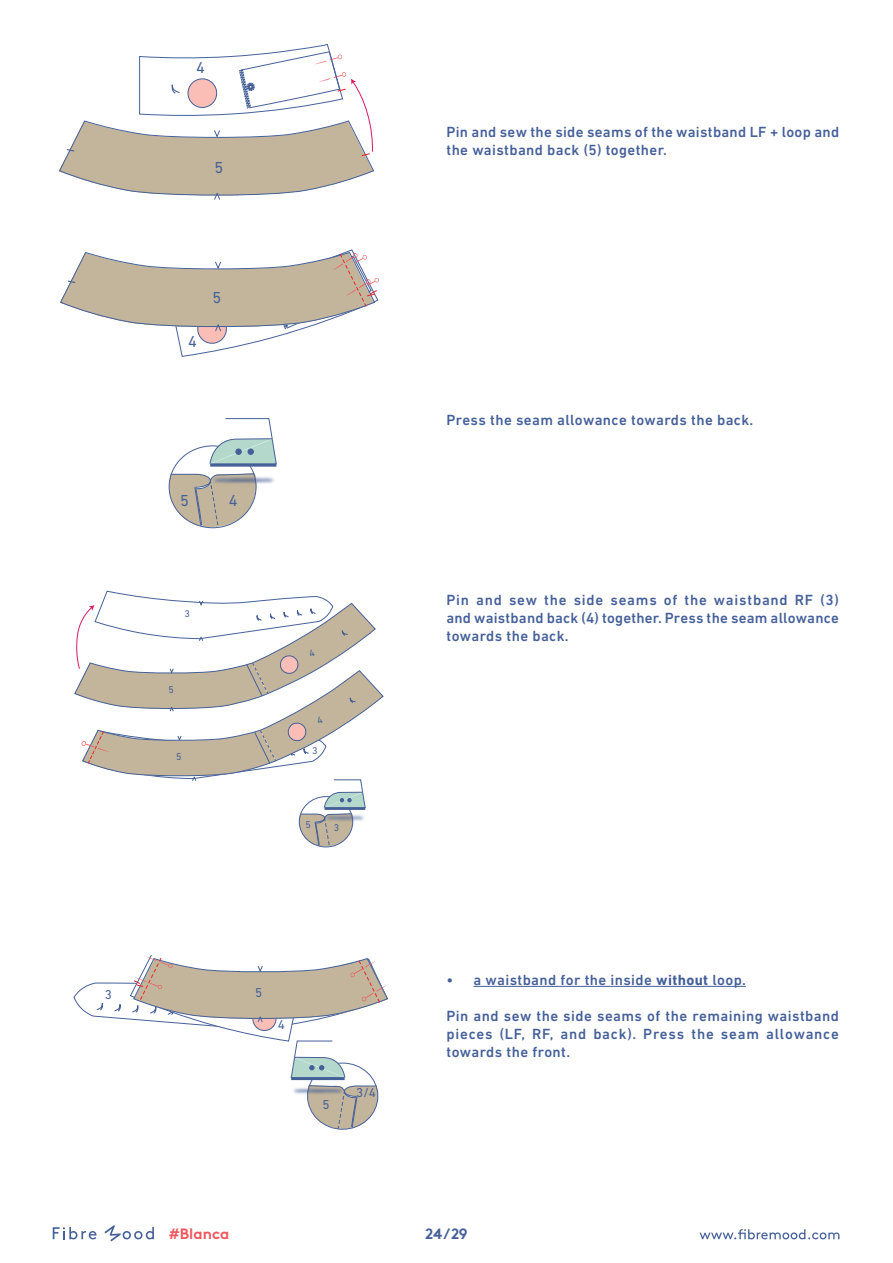
<style>
.page{position:relative;width:893px;height:1263px;background:#fff}
.page>*{position:absolute;margin:0;border:0;box-sizing:border-box;transform-origin:0 0}
.t1{font:16.2px "DIN Next LT Pro";color:#466199}
.t2{font:500 15px/18px "DIN Next LT Pro";letter-spacing:.025em;color:#456099;text-align:justify}
.t3{font:700 15px "Brown";color:#f0565d}
.t4{font:700 15px "Brown";color:#456099}
.t5{font:13.05px "DIN Next LT Pro";color:#466199}
.t6{font:9.9px "DIN Next LT Pro";color:#466199}
.s1{font-weight:700}
</style>
<div class="page">
<svg style="left:699px;top:1229px;width:140px;height:10px"></svg>
<svg style="left:53px;top:1227px;width:44px;height:12px"></svg>
<svg style="left:104px;top:1225px;width:50px;height:16px"></svg>
<hr style="left:473px;top:986px;width:273px;height:1px;background:#456099">
<svg style="left:60px;top:249px;width:319px;height:108px"></svg>
<svg style="left:59px;top:44px;width:315px;height:156px"></svg>
<svg style="left:225px;top:418px;width:47px;height:12px"></svg>
<img style="left:168px;top:430px;width:109px;height:99px">
<img style="left:291px;top:1078px;width:88px;height:52px">
<svg style="left:74px;top:590px;width:310px;height:258px"></svg>
<svg style="left:73px;top:955px;width:315px;height:123px"></svg>
<p class="t1" style="left:196px;top:58px;width:10px">4</p>
<p class="t1" style="left:214px;top:158px;width:10px">5</p>
<p class="t1" style="left:188px;top:333px;width:10px">4</p>
<p class="t1" style="left:212px;top:290px;width:13px">55</p>
<p class="t1" style="left:180px;top:491px;width:10px">5</p>
<p class="t1" style="left:229px;top:491px;width:10px">4</p>
<p class="t6" style="left:168px;top:684px;width:8px">55</p>
<p class="t6" style="left:176px;top:752px;width:8px">55</p>
<p class="t6" style="left:305px;top:819px;width:7px">5</p>
<p class="t6" style="left:334px;top:821px;width:7px">3</p>
<p class="t5" style="left:105px;top:987px;width:9px">3</p>
<p class="t5" style="left:255px;top:985px;width:9px">5</p>
<p class="t5" style="left:278px;top:1017px;width:9px">4</p>
<p class="t5" style="left:322px;top:1097px;width:9px">5</p>
<p class="t5" style="left:356px;top:1085px;width:21px">3/4</p>
<p class="t2" style="left:446px;top:123px;width:394px">Pin and sew the side seams of the waistband LF + loop and the waistband back (5) together.</p>
<p class="t2" style="left:446px;top:411px;width:308px">Press the seam allowance towards the back.</p>
<p class="t2" style="left:446px;top:591px;width:394px">Pin and sew the side seams of the waistband RF (3) and waistband back (4) together. Press the seam allowance towards the back.</p>
<p class="t2" style="left:446px;top:971px;width:301px">• a waistband for the inside <span class="s1">without</span> loop.</p>
<p class="t2" style="left:446px;top:1007px;width:394px">Pin and sew the side seams of the remaining waistband pieces (LF, RF, and back). Press the seam allowance towards the front.</p>
<p class="t3" style="left:169px;top:1222px;width:62px">#Blanca</p>
<p class="t4" style="left:425px;top:1221px;width:44px">24/29</p>
</div>
